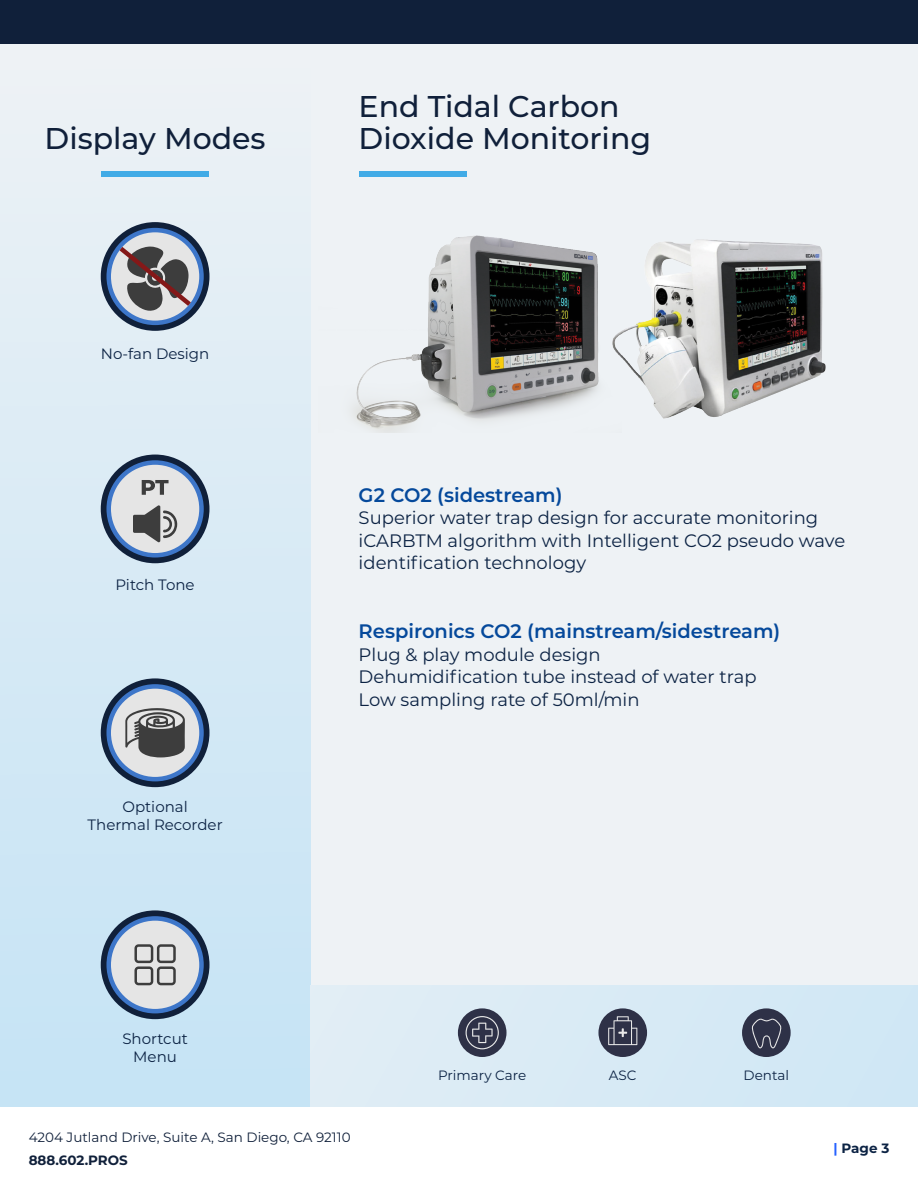
<style>
.page{position:relative;width:918px;height:1188px;background:#fff}
.page>*{position:absolute;margin:0;border:0;box-sizing:border-box;transform-origin:0 0}
.t1{font:500 30px/31.5px "Montserrat";color:#10203a}
.t2{font:600 19.5px "Montserrat";color:#05499b}
.t3{font:18px/22.5px "Montserrat";color:#0c2344}
.t4{font:15px/18px "Montserrat";color:#0c2344;text-align:center}
.t5{font:13.5px "Montserrat";color:#10203a}
.t6{font:13.5px "Montserrat";color:#0c2344}
.t7{font:700 13.5px "Montserrat";color:#10203a}
.t8{font:700 13.5px "Montserrat";color:#0c2344}
.s1{color:#2561ff}
</style>
<div class="page">
<div style="left:308px;top:0;width:610px;height:1106px;background:#eef2f5"></div>
<div style="left:0;top:3px;width:310px;height:1103px;background:linear-gradient(to bottom,#edf0f3,#c5e4f6)"></div>
<div style="left:101px;top:171px;width:108px;height:5px;background:#41abe6"></div>
<div style="left:0;top:0;width:918px;height:43px;background:#10203a"></div>
<div style="left:359px;top:171px;width:108px;height:5px;background:#41abe6"></div>
<div style="left:311px;top:986px;width:607px;height:120px;background:#d8eaf5"></div>
<div style="left:458px;top:1008px;width:49px;height:49px;background:#2e3147;border-radius:50%"></div>
<svg style="left:466px;top:1016px;width:33px;height:33px"></svg>
<div style="left:598px;top:1008px;width:49px;height:49px;background:#2e3147;border-radius:50%"></div>
<svg style="left:608px;top:1016px;width:29px;height:29px"></svg>
<div style="left:742px;top:1008px;width:49px;height:49px;background:#2e3147;border-radius:50%"></div>
<svg style="left:751px;top:1018px;width:31px;height:30px"></svg>
<img style="left:353px;top:235px;width:243px;height:197px">
<img style="left:596px;top:239px;width:230px;height:180px">
<div style="left:101px;top:222px;width:108px;height:109px;background:#10203a;border-radius:50%"></div>
<svg style="left:106px;top:228px;width:98px;height:97px"></svg>
<div style="left:101px;top:455px;width:108px;height:108px;background:#10203a;border-radius:50%"></div>
<svg style="left:106px;top:460px;width:98px;height:98px"></svg>
<div style="left:101px;top:678px;width:108px;height:109px;background:#10203a;border-radius:50%"></div>
<svg style="left:106px;top:684px;width:98px;height:97px"></svg>
<div style="left:101px;top:910px;width:108px;height:109px;background:#10203a;border-radius:50%"></div>
<svg style="left:106px;top:916px;width:98px;height:97px"></svg>
<h1 class="t1" style="left:45px;top:121px;width:223px">Display Modes</h1>
<p class="t4" style="left:101px;top:344px;width:110px">No-fan Design</p>
<p class="t4" style="left:116px;top:575px;width:81px">Pitch Tone</p>
<p class="t4" style="left:88px;top:797px;width:137px">Optional<br>Thermal Recorder</p>
<h1 class="t1" style="left:359px;top:89px;width:294px">End Tidal Carbon<br>Dioxide Monitoring</h1>
<p class="t2" style="left:359px;top:481px;width:205px">G2 CO2 (sidestream)</p>
<p class="t3" style="left:359px;top:506px;width:488px">Superior water trap design for accurate monitoring iCARBTM algorithm with Intelligent CO2 pseudo wave identification technology</p>
<p class="t2" style="left:359px;top:618px;width:423px">Respironics CO2 (mainstream/sidestream)</p>
<p class="t3" style="left:359px;top:643px;width:399px">Plug &amp; play module design<br>Dehumidification tube instead of water trap<br>Low sampling rate of 50ml/min</p>
<p class="t4" style="left:122px;top:1029px;width:67px">Shortcut<br>Menu</p>
<p class="t5" style="left:29px;top:1128px;width:323px">4204 Jutland Drive, Suite A, San Diego, CA 92110</p>
<p class="t7" style="left:29px;top:1150px;width:101px">888.602.PROS</p>
<p class="t6" style="left:438px;top:1066px;width:90px">Primary Care</p>
<p class="t6" style="left:609px;top:1066px;width:29px">ASC</p>
<p class="t6" style="left:744px;top:1066px;width:47px">Dental</p>
<p class="t8" style="left:833px;top:1139px;width:57px"><span class="s1">|</span> Page 3</p>
</div>
